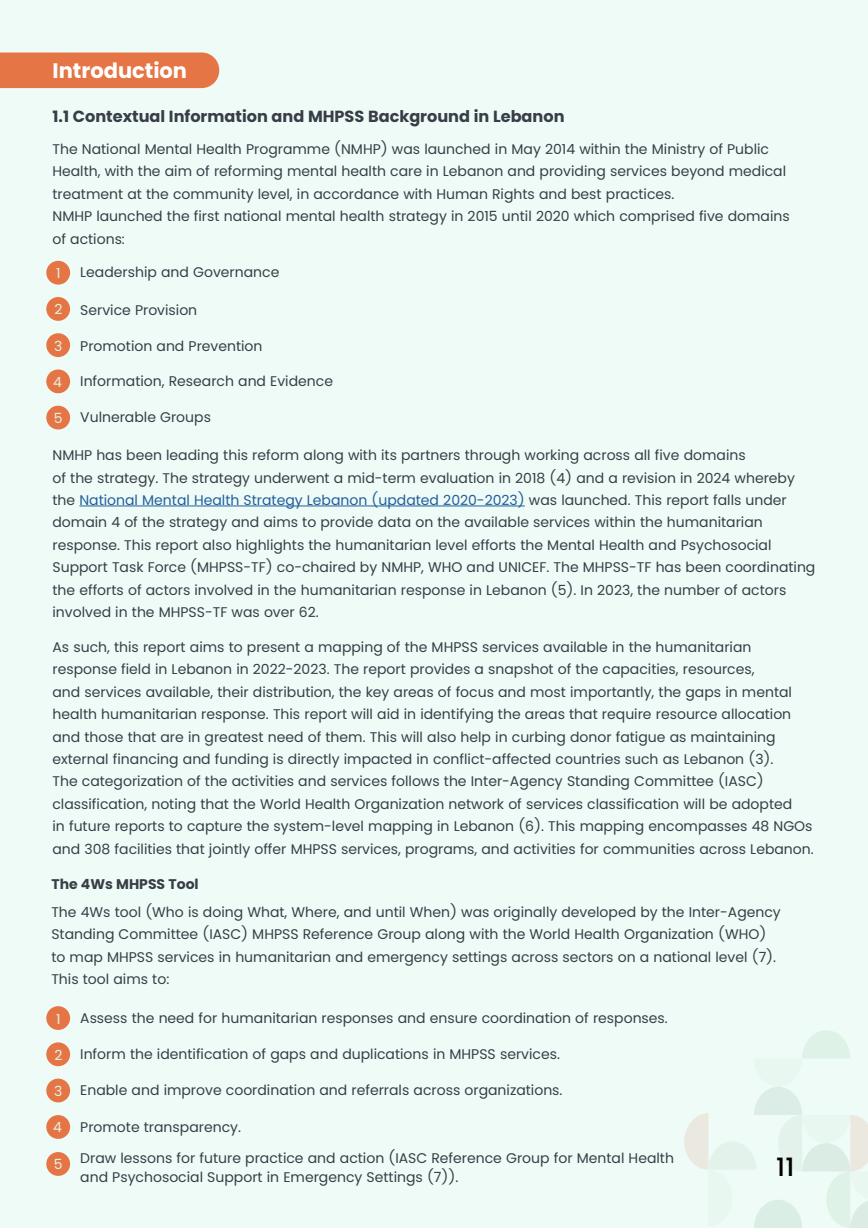
<style>
.page{position:relative;width:868px;height:1228px;background:#eefbf6}
.page>*{position:absolute;margin:0;border:0;box-sizing:border-box;transform-origin:0 0}
.t1{font:500 25.9px "Poppins";color:#000}
.t2{font:700 21px "Poppins";color:#fff}
.t3{font:700 16.1px "Poppins";color:#383d47}
.t4{font:14px/22.4px "Poppins";color:#383d47}
.t5{font:700 14px "Poppins";color:#383d47}
.t6{font:14px "Poppins";color:#e0f4e8}
.s1{color:#215e9e}
</style>
<div class="page">
<svg style="left:684px;top:1030px;width:184px;height:198px"></svg>
<div style="left:0;top:52px;width:219px;height:36px;background:#e67545"></div>
<hr style="left:79px;top:506px;width:446px;height:1px;background:#215e9e">
<div style="left:46px;top:261px;width:24px;height:24px;background:#e67545;border-radius:50%"></div>
<div style="left:46px;top:297px;width:24px;height:24px;background:#e67545;border-radius:50%"></div>
<div style="left:46px;top:333px;width:24px;height:24px;background:#e67545;border-radius:50%"></div>
<div style="left:46px;top:369px;width:24px;height:24px;background:#e67545;border-radius:50%"></div>
<div style="left:46px;top:406px;width:24px;height:23px;background:#e67545;border-radius:50%"></div>
<div style="left:46px;top:1006px;width:24px;height:24px;background:#e67545;border-radius:50%"></div>
<div style="left:46px;top:1042px;width:24px;height:24px;background:#e67545;border-radius:50%"></div>
<div style="left:46px;top:1078px;width:24px;height:24px;background:#e67545;border-radius:50%"></div>
<div style="left:46px;top:1115px;width:24px;height:24px;background:#e67545;border-radius:50%"></div>
<div style="left:46px;top:1152px;width:24px;height:24px;background:#e67545;border-radius:50%"></div>
<h2 class="t2" style="left:53px;top:58px;width:136px">Introduction</h2>
<p class="t3" style="left:53px;top:107px;width:514px">1.1 Contextual Information and MHPSS Background in Lebanon</p>
<p class="t4" style="left:53px;top:138px;width:739px">The National Mental Health Programme (NMHP) was launched in May 2014 within the Ministry of Public Health, with the aim of reforming mental health care in Lebanon and providing services beyond medical treatment at the community level in, accordance with Human Rights and best practices.<br>NMHP launched the first national mental health strategy in 2015 until 2020 which comprised five domains of actions:</p>
<p class="t4" style="left:80px;top:261px;width:201px">Leadership and Governance</p>
<p class="t4" style="left:80px;top:299px;width:119px">Service Provision</p>
<p class="t4" style="left:80px;top:335px;width:184px">Promotion and Prevention</p>
<p class="t4" style="left:80px;top:370px;width:254px">Information, Research and Evidence</p>
<p class="t4" style="left:80px;top:405px;width:132px">Vulnerable Groups</p>
<p class="t4" style="left:52px;top:444px;width:764px">NMHP has been leading this reform along with its partners through working across all five domains<br>of the strategy. The strategy underwent a mid-term evaluation in 2018 (4) and a revision in 2024 whereby the <span class="s1">National Mental Health Strategy Lebanon (updated 2020-2023)</span> was launched. This report falls under domain 4 of the strategy and aims to provide data on the available services within the humanitarian response. This report also highlights the humanitarian level efforts the Mental Health and Psychosocial Support Task Force (MHPSS-TF) co-chaired by NMHP, WHO and UNICEF. The MHPSS-TF has been coordinating the efforts of actors involved in the humanitarian response in Lebanon (5 I n.) 2023, the number of actors involved in the MHPSS-TF was over 62.</p>
<p class="t4" style="left:52px;top:636px;width:763px">As such, this report aims to present a mapping of the MHPSS services available in the humanitarian response field in Lebanon in 2022-2023. The report provides a snapshot of the capacities, resources,<br>and services available, their distribution, the key areas of focus and most importantly, the gaps in mental health humanitarian response. This report will aid in identifying the areas that require resource allocation and those that are in greatest need of them. This will also help in curbing donor fatigue as maintaining external financing and funding is directly impacted in conflict-affected countries such as Lebanon . (3)<br>The categorization of the activities and services follows the Inter-Agency Standing Committee (IASC( classification, noting that the World Health Organization network of services classification will be adopted<br>in future reports to capture the system-level mapping in Lebanon (6 .) This mapping encompasses 48 NGOs and 308 facilities that jointly offer MHPSS services, programs, and activities for communities across Lebanon.</p>
<p class="t6" style="left:56px;top:265px;width:6px">1</p>
<p class="t6" style="left:54px;top:301px;width:10px">2</p>
<p class="t6" style="left:54px;top:338px;width:10px">3</p>
<p class="t6" style="left:53px;top:373px;width:10px">4</p>
<p class="t6" style="left:54px;top:410px;width:10px">5</p>
<p class="t5" style="left:51px;top:876px;width:149px">The 4Ws MHPSS Tool</p>
<p class="t4" style="left:51px;top:901px;width:731px">The 4Ws tool (Who is doing What, Where, and until When) was originally developed by the Inter-Agency Standing Committee (IASC) MHPSS Reference Group along with the World Health Organization (WHO( to map MHPSS services in humanitarian and emergency settings across sectors on a national level . (7)<br>This tool aims to:</p>
<p class="t4" style="left:80px;top:1007px;width:589px">Assess the need for humanitarian responses and ensure coordination of responses.</p>
<p class="t4" style="left:80px;top:1043px;width:481px">Inform the identification of gaps and duplications in MHPSS services.</p>
<p class="t4" style="left:80px;top:1079px;width:484px">Enable and improve coordination and referrals across organizations.</p>
<p class="t4" style="left:80px;top:1115px;width:162px">Promote transparency.</p>
<p class="t4" style="left:80px;top:1148px;width:595px;line-height:19.6px">Draw lessons for future practice and action (IASC Reference Group for Mental Health and Psychosocial Support in Emergency Settings . ((7)</p>
<p class="t6" style="left:56px;top:1010px;width:6px">1</p>
<p class="t6" style="left:54px;top:1047px;width:10px">2</p>
<p class="t6" style="left:54px;top:1083px;width:10px">3</p>
<p class="t6" style="left:53px;top:1119px;width:10px">4</p>
<p class="t6" style="left:54px;top:1156px;width:10px">5</p>
<h1 class="t1" style="left:776px;top:1151px;width:20px">11</h1>
</div>
